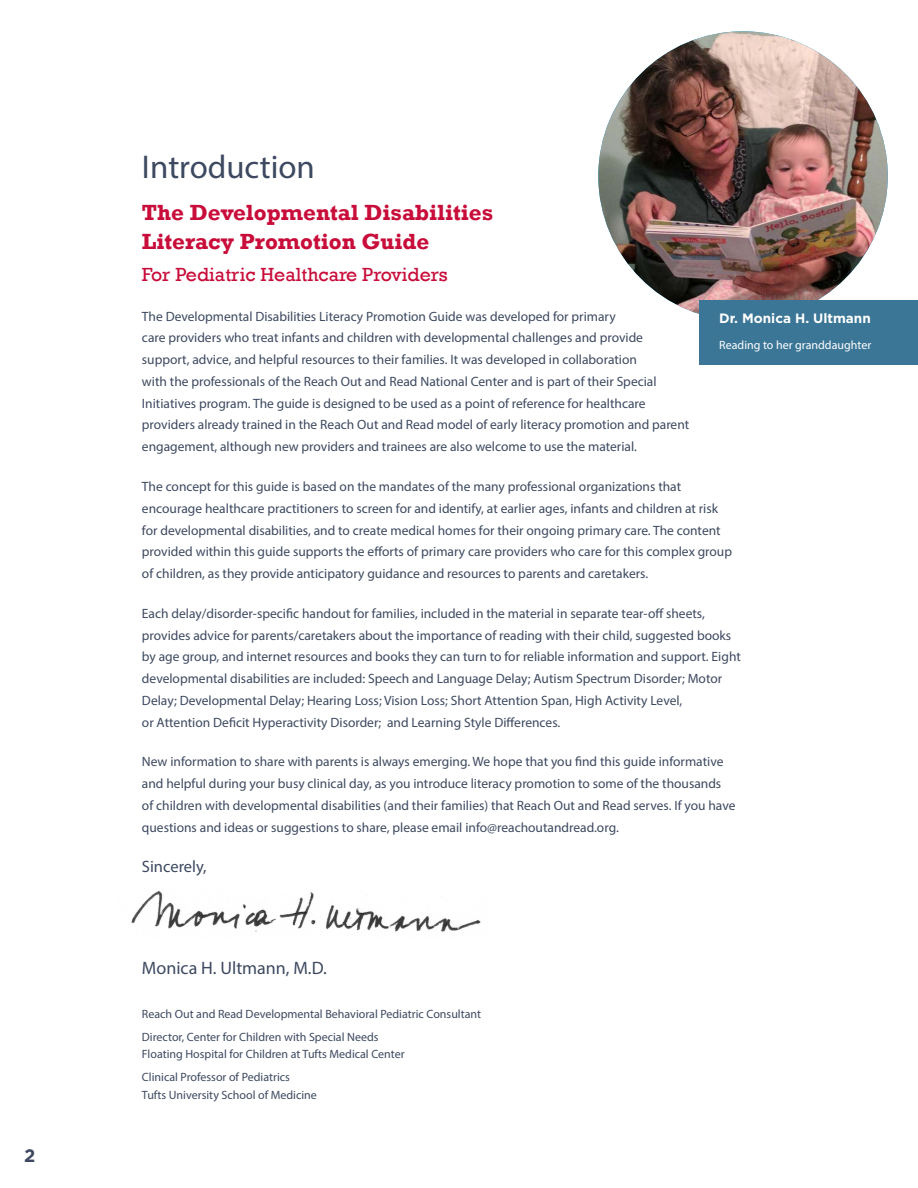
<style>
.page{position:relative;width:918px;height:1188px;background:#fff}
.page>*{position:absolute;margin:0;border:0;box-sizing:border-box;transform-origin:0 0}
.headers{font:33px "Myriad Pro";color:#3d4960}
.Subheader{font:700 22.5px/28.5px "Rockwell";color:#c80d3a}
.sub_subhead{font:19.5px "Rockwell";color:#c80d3a}
.body{font:18px "Myriad Pro";color:#3d4960}
.disability_name_smal{font:700 18px "Gotham";color:#3d4960}
.body-2{font:16.5px "Myriad Pro";color:#3d4960}
.body-3{font:13.5px/21.8px "Myriad Pro";color:#3d4960}
.t1{font:700 13.5px "Gotham";color:#fff}
.Monica_info{font:12px/16.5px "Myriad Pro";color:#3d4960}
.t2{font:12px "Myriad Pro";color:#fff}
</style>
<div class="page">
<img style="left:598px;top:31px;width:290px;height:290px;border-radius:145px">
<div style="left:700px;top:300px;width:218px;height:65px;background:#3b7697"></div>
<img style="left:131px;top:891px;width:350px;height:41px">
<p class="disability_name_smal" style="left:24px;top:1144px;width:13px">2</p>
<p class="headers" style="left:142px;top:147px;width:174px">Introduction</p>
<p class="Subheader" style="left:142px;top:198px;width:353px">The Developmental Disabilities<br>Literacy Promotion Guide</p>
<p class="sub_subhead" style="left:142px;top:263px;width:307px">For Pediatric Healthcare Providers</p>
<p class="body-3" style="left:142px;top:305px;width:549px">The Developmental Disabilities Literacy Promotion Guide was developed for primary<br>care providers who treat infants and children with developmental challenges and provide support, advice, and helpful resources to their families. It was developed in collaboration<br>with the professionals of the Reach Out and Read National Center and is part of their Special Initiatives program. The guide is designed to be used as a point of reference for healthcare providers already trained in the Reach Out and Read model of early literacy promotion and parent engagement, although new providers and trainees are also welcome to use the material.</p>
<p class="body-3" style="left:142px;top:475px;width:592px">The concept for this guide is based on the mandates of the many professional organizations that encourage healthcare practitioners to screen for and identify, at earlier ages, infants and children at risk for developmental disabilities, and to create medical homes for their ongoing primary care. The content provided within this guide supports the efforts of primary care providers who care for this complex group of children, as they provide anticipatory guidance and resources to parents and caretakers.</p>
<p class="body-3" style="left:142px;top:602px;width:600px">Each delay/disorder-specific handout for families, included in the material in separate tear-off sheets, provides advice for parents/caretakers about the importance of reading with their child, suggested books by age group, and internet resources and books they can turn to for reliable information and support. Eight developmental disabilities are included: Speech and Language Delay; Autism Spectrum Disorder; Motor Delay; Developmental Delay; Hearing Loss; Vision Loss; Short Attention Span, High Activity Level,<br>or Attention Deficit Hyperactivity Disorder; and Learning Style Differences.</p>
<p class="body-3" style="left:142px;top:751px;width:595px">New information to share with parents is always emerging. We hope that you find this guide informative and helpful during your busy clinical day, as you introduce literacy promotion to some of the thousands of children with developmental disabilities (and their families) that Reach Out and Read serves. If you have questions and ideas or suggestions to share, please email info@reachoutandread.org.</p>
<p class="body-2" style="left:142px;top:856px;width:66px">Sincerely,</p>
<p class="t1" style="left:719px;top:309px;width:153px">Dr. Monica H. Ultmann</p>
<p class="t2" style="left:719px;top:338px;width:153px">Reading to her granddaughter</p>
<p class="body" style="left:142px;top:957px;width:186px">Monica H. Ultmann, M.D.</p>
<p class="Monica_info" style="left:142px;top:1005px;width:341px">Reach Out and Read Developmental Behavioral Pediatric Consultant</p>
<p class="Monica_info" style="left:142px;top:1029px;width:264px">Director, Center for Children with Special Needs<br>Floating Hospital for Children at Tufts Medical Center</p>
<p class="Monica_info" style="left:142px;top:1068px;width:176px;line-height:18px">Clinical Professor of Pediatrics<br>Tufts University School of Medicine</p>
</div>
